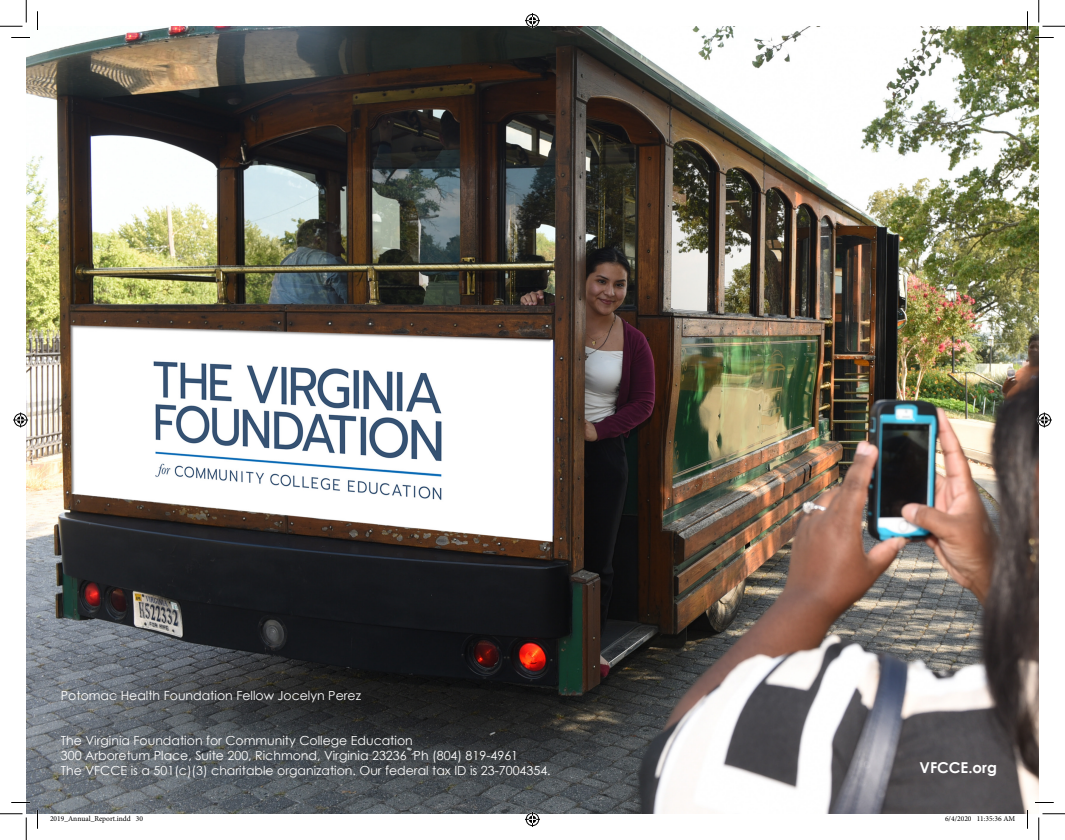
<style>
.page{position:relative;width:1065px;height:840px;background:#fff}
.page>*{position:absolute;margin:0;border:0;box-sizing:border-box;transform-origin:0 0}
.t1{font:700 15px "Century Gothic";color:#fff}
.t2{font:12.5px "Century Gothic";color:#fff}
.t3{font:7.5px "Minion Pro";color:#000}
</style>
<div class="page">
<img style="left:26px;top:26px;width:1013px;height:788px">
<svg style="left:11px;top:37px;width:19px;height:1px"></svg>
<svg style="left:1035px;top:37px;width:19px;height:1px"></svg>
<svg style="left:11px;top:802px;width:19px;height:1px"></svg>
<svg style="left:1035px;top:802px;width:19px;height:1px"></svg>
<svg style="left:37px;top:11px;width:1px;height:19px"></svg>
<svg style="left:37px;top:810px;width:1px;height:19px"></svg>
<svg style="left:1027px;top:11px;width:1px;height:19px"></svg>
<svg style="left:1027px;top:810px;width:1px;height:19px"></svg>
<svg style="left:0;top:0;width:27px;height:27px"></svg>
<svg style="left:0;top:814px;width:27px;height:26px"></svg>
<svg style="left:1039px;top:0;width:26px;height:27px"></svg>
<svg style="left:1039px;top:814px;width:26px;height:26px"></svg>
<svg style="left:525px;top:13px;width:15px;height:15px"></svg>
<svg style="left:525px;top:812px;width:15px;height:15px"></svg>
<svg style="left:13px;top:412px;width:15px;height:16px"></svg>
<svg style="left:1037px;top:412px;width:15px;height:16px"></svg>
<div style="left:945px;top:780px;width:71px;height:34px;background:#555255"></div>
<p class="t2" style="left:61px;top:687px;width:302px">Potomac Health Foundation Fellow Jocelyn Perez</p>
<p class="t2" style="left:61px;top:732px;width:353px">The Virginia Foundation for Community College Education</p>
<p class="t2" style="left:61px;top:747px;width:459px">300 Arboretum Place, Suite 200, Richmond, Virginia 23236 Ph (804) 819-4961</p>
<p class="t2" style="left:61px;top:762px;width:491px">The VFCCE is a 501(c)(3) charitable organization. Our federal tax ID is 23-7004354.</p>
<p class="t1" style="left:920px;top:756px;width:79px">VFCCE.org</p>
<p class="t3" style="left:50px;top:814px;width:95px">2019_Annual_Report.indd 30</p>
<p class="t3" style="left:945px;top:814px;width:72px">6/4/2020 11:35:36 AM</p>
</div>
